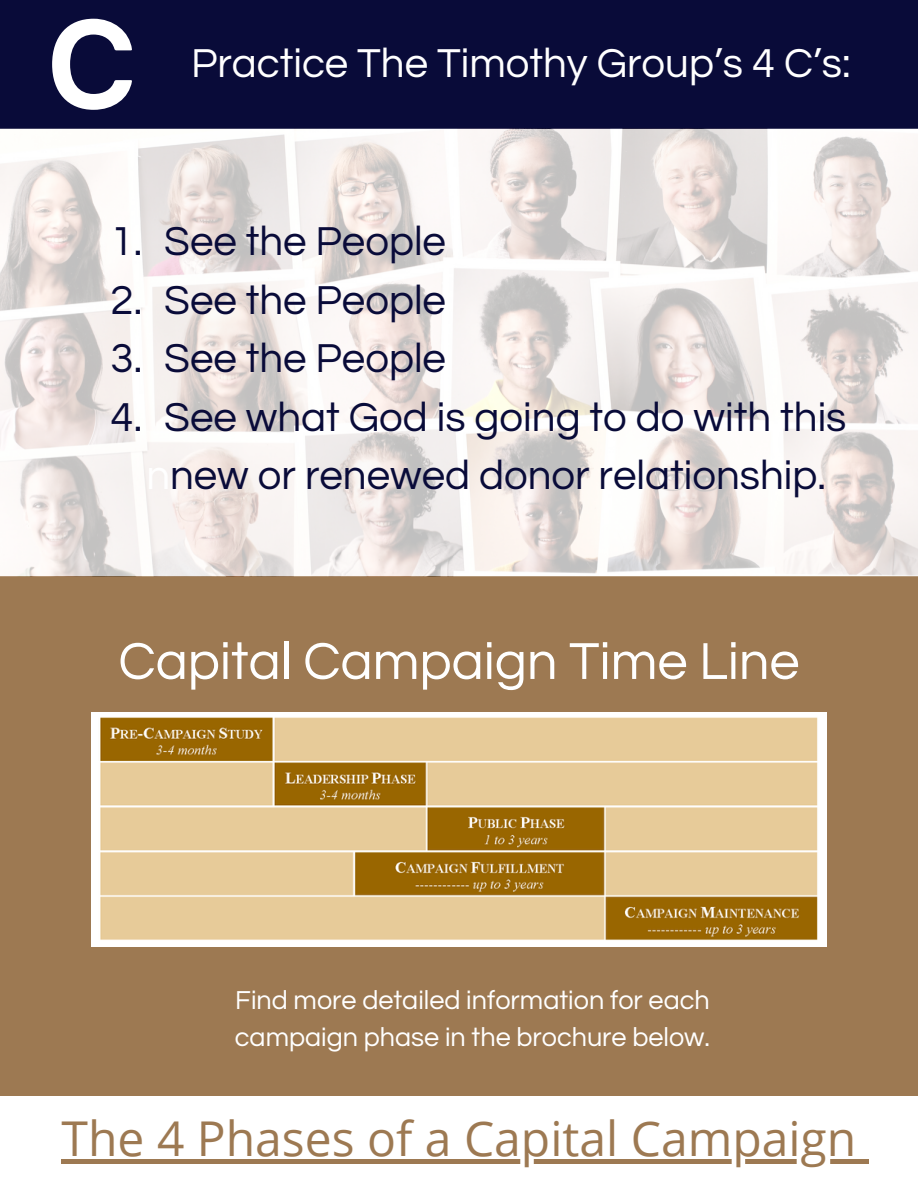
<style>
.page{position:relative;width:918px;height:1188px;background:#fff}
.page>*{position:absolute;margin:0;border:0;box-sizing:border-box;transform-origin:0 0}
.t1{font:54px "Questrial";color:#fff}
.t2{font:48px "Open Sans";color:#9d7952}
.t3{font:42px/58.5px "Questrial";color:#090b39;text-align:justify}
.t4{font:42px "Questrial";color:#fff}
.t5{font:27px/37.2px "Questrial";color:#fff}
.s1{color:#fff}
</style>
<div class="page">
<div style="left:0;top:0;width:918px;height:128px;background:#090b39"></div>
<svg style="left:52px;top:19px;width:80px;height:91px"></svg>
<div style="left:0;top:576px;width:918px;height:520px;background:#9d7952"></div>
<img style="left:0;top:129px;width:918px;height:447px">
<img style="left:92px;top:713px;width:734px;height:234px">
<div style="left:62px;top:1159px;width:794px;height:5px;background:#9d7952"></div>
<div style="left:856px;top:1159px;width:13px;height:5px;background:#9d7952"></div>
<p class="t4" style="left:191px;top:42px;width:661px">Practice The Timothy Group’s 4 C’s:</p>
<p class="t3" style="left:111px;top:213px;width:33px">1.<br>2.<br>3.<br>4.</p>
<p class="t3" style="left:164px;top:213px;width:283px">See the People</p>
<p class="t3" style="left:164px;top:272px;width:283px">See the People</p>
<p class="t3" style="left:164px;top:330px;width:283px">See the People</p>
<p class="t3" style="left:164px;top:389px;width:684px">See what God is going to do with this</p>
<p class="t3" style="left:146px;top:447px;width:681px"><span class="s1">n</span>new or renewed donor relationship.</p>
<p class="t1" style="left:118px;top:635px;width:683px">Capital Campaign Time Line</p>
<p class="t5" style="left:235px;top:983px;width:477px">Find more detailed information for each campaign phase in the brochure below.</p>
<p class="t2" style="left:62px;top:1105px;width:796px">The 4 Phases of a Capital Campaign</p>
</div>
